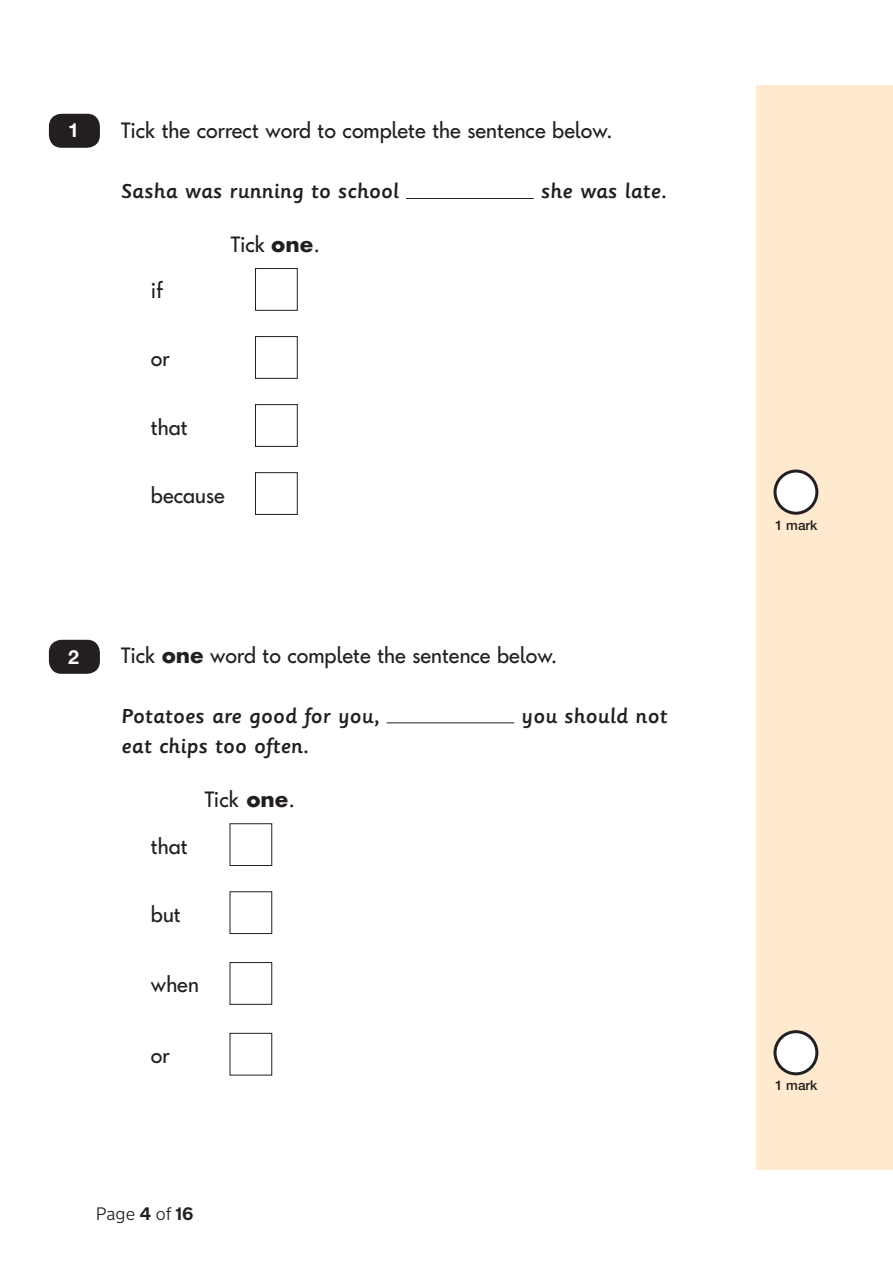
<style>
.page{position:relative;width:893px;height:1263px;background:#fff}
.page>*{position:absolute;margin:0;border:0;box-sizing:border-box;transform-origin:0 0}
.t1{font:22.5px "Keystageone Regular 3";color:#231f20}
.t2{font:22.5px "Keystageone Regular 4";color:#231f20}
.t3{font:22.5px "Sassoon Primary Md 4";color:#231f20}
.t4{font:22.5px "Sassoon Primary Md 3";color:#231f20}
.t5{font:700 19.5px "Helvetica Neue LT Std";color:#fff}
.Page_number{font:300 18px "New Transport";color:#231f20}
.t6{font:500 13.5px "Helvetica Neue LT Std";color:#231f20}
.s1{font-family:"Keystageone Bold 3"}
.s2{font-family:"Keystageone Bold 4"}
.s3{font-weight:700}
</style>
<div class="page">
<div style="left:757px;top:85px;width:136px;height:1084px;background:#ffead0"></div>
<hr style="left:406px;top:198px;width:128px;height:1px;background:#231f20">
<div style="left:255px;top:268px;width:43px;height:43px;border:1px solid #231f20"></div>
<div style="left:255px;top:336px;width:43px;height:43px;border:1px solid #231f20"></div>
<div style="left:255px;top:404px;width:43px;height:43px;border:1px solid #231f20"></div>
<div style="left:255px;top:472px;width:43px;height:43px;border:1px solid #231f20"></div>
<div style="left:775px;top:471px;width:42px;height:42px;background:#fff;border-radius:50%"></div>
<div style="left:773px;top:469px;width:45px;height:46px;border:3px solid #231f20;border-radius:50%"></div>
<div style="left:49px;top:114px;width:51px;height:34px;background:#231f20;border-radius:13px"></div>
<hr style="left:387px;top:722px;width:127px;height:1px;background:#231f20">
<div style="left:230px;top:823px;width:42px;height:43px;border:1px solid #231f20"></div>
<div style="left:230px;top:962px;width:42px;height:43px;border:1px solid #231f20"></div>
<div style="left:775px;top:1032px;width:42px;height:42px;background:#fff;border-radius:50%"></div>
<div style="left:773px;top:1030px;width:45px;height:45px;border:3px solid #231f20;border-radius:50%"></div>
<div style="left:49px;top:640px;width:51px;height:34px;background:#231f20;border-radius:13px"></div>
<p class="t5" style="left:68px;top:118px;width:12px">1</p>
<p class="t1" style="left:121px;top:120px;width:493px">Tick the correct word to complete the sentence below.</p>
<p class="t4" style="left:121px;top:179px;width:279px">Sasha was running to school</p>
<p class="t4" style="left:541px;top:179px;width:128px">she was late.</p>
<p class="t1" style="left:231px;top:234px;width:91px">Tick <span class="s1">one</span>.</p>
<p class="t1" style="left:151px;top:280px;width:13px">if</p>
<p class="t1" style="left:151px;top:348px;width:20px">or</p>
<p class="t1" style="left:151px;top:416px;width:38px">that</p>
<p class="t1" style="left:151px;top:484px;width:75px">because</p>
<p class="t5" style="left:68px;top:644px;width:12px">2</p>
<p class="t2" style="left:121px;top:645px;width:438px">Tick <span class="s2">one</span> word to complete the sentence below.</p>
<p class="t3" style="left:121px;top:704px;width:260px">Potatoes are good for you,</p>
<p class="t3" style="left:521px;top:704px;width:147px">you should not</p>
<p class="t3" style="left:121px;top:734px;width:189px">eat chips too often.</p>
<p class="t2" style="left:205px;top:789px;width:92px">Tick <span class="s2">one</span>.</p>
<p class="t2" style="left:151px;top:836px;width:38px">that</p>
<p class="t2" style="left:151px;top:904px;width:31px">but</p>
<p class="t2" style="left:151px;top:974px;width:49px">when</p>
<p class="t2" style="left:151px;top:1045px;width:20px">or</p>
<p class="Page_number" style="left:96px;top:1203px;width:99px">Page <span class="s3">4</span> of <span class="s3">16</span></p>
<p class="t6" style="left:775px;top:517px;width:44px">1 mark</p>
<p class="t6" style="left:775px;top:1077px;width:44px">1 mark</p>
</div>
